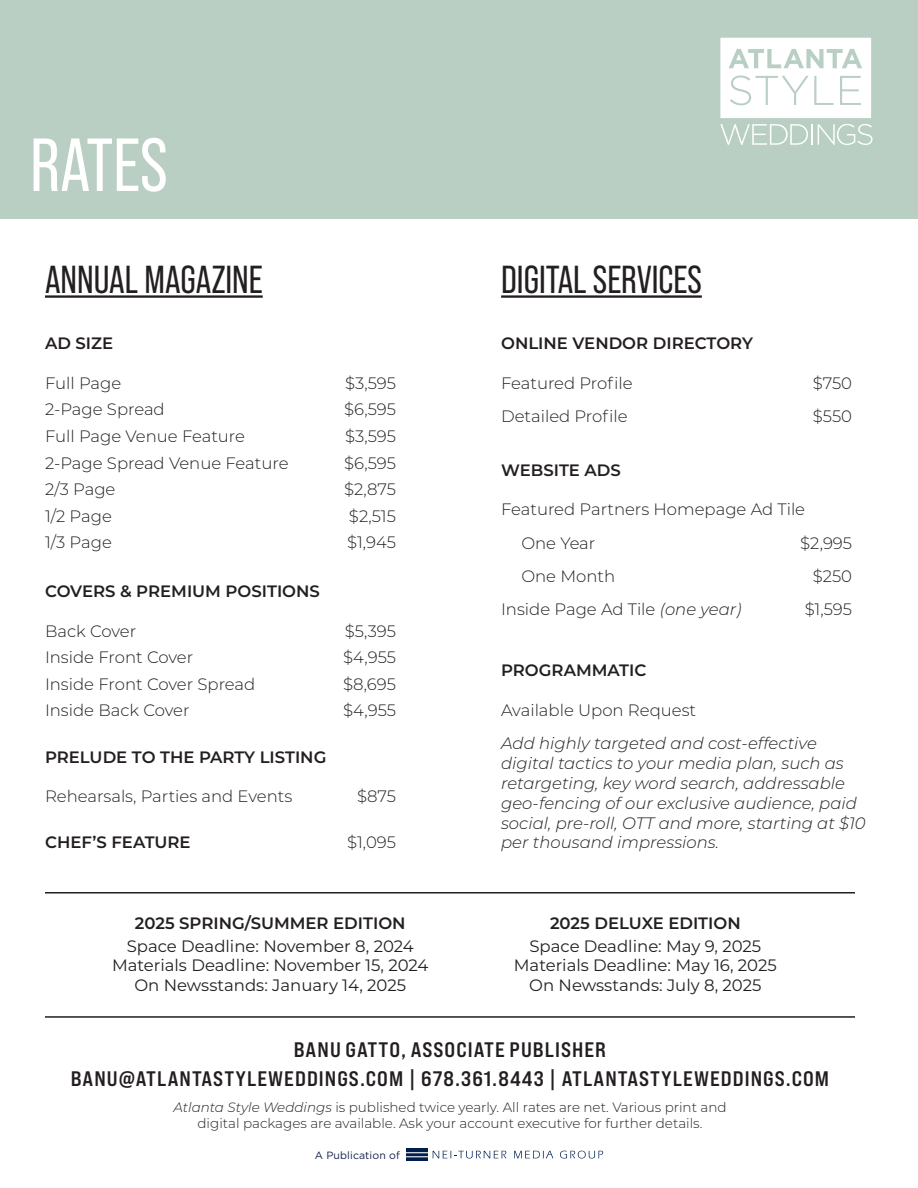
<style>
.page{position:relative;width:918px;height:1188px;background:#fff}
.page>*{position:absolute;margin:0;border:0;box-sizing:border-box;transform-origin:0 0}
.t1{font:75px "Bebas Neue Pro";color:#fff}
.t2{font:39px "Bebas Neue Pro";color:#231f20}
.t3{font:21px/28.5px "Bebas Neue Pro Exp Bd";letter-spacing:.05em;color:#231f20;text-align:center}
.t4{font:300 16.5px/33.3px "Montserrat";color:#231f20}
.t5{font:italic 300 16.5px/19.8px "Montserrat";color:#231f20}
.t6{font:16.5px/19.5px "Montserrat";color:#231f20;text-align:center}
.t7{font:600 16.5px "Montserrat";color:#231f20}
.t8{font:300 13.5px/16.2px "Montserrat";color:#231f20;text-align:center}
.t9{font:10.5px "Gotham";letter-spacing:.01em;color:#13214a}
.s1{font-style:italic}
</style>
<div class="page">
<div style="left:0;top:0;width:918px;height:218px;background:#bacfc4"></div>
<hr style="left:45px;top:295px;width:218px;height:3px;background:#231f20">
<hr style="left:501px;top:295px;width:201px;height:3px;background:#231f20">
<svg style="left:720px;top:124px;width:88px;height:21px"></svg>
<hr style="left:811px;top:124px;width:2px;height:21px;background:#fff">
<svg style="left:818px;top:124px;width:55px;height:21px"></svg>
<svg style="left:720px;top:38px;width:151px;height:80px;background:#f4f7f6"></svg>
<hr style="left:45px;top:892px;width:810px;height:2px;background:#231f20">
<hr style="left:45px;top:1016px;width:810px;height:2px;background:#231f20">
<div style="left:406px;top:1149px;width:22px;height:12px;background:#001e4d"></div>
<svg style="left:406px;top:1151px;width:101px;height:7px"></svg>
<svg style="left:514px;top:1151px;width:39px;height:7px"></svg>
<svg style="left:560px;top:1151px;width:43px;height:7px"></svg>
<h1 class="t1" style="left:30px;top:123px;width:139px">RATES</h1>
<h2 class="t2" style="left:45px;top:258px;width:219px">ANNUAL MAGAZINE</h2>
<h2 class="t2" style="left:501px;top:258px;width:202px">DIGITAL SERVICES</h2>
<p class="t7" style="left:45px;top:332px;width:70px">AD SIZE</p>
<p class="t4" style="left:45px;top:366px;width:78px">Full Page</p>
<p class="t4" style="left:345px;top:366px;width:52px">$3,595</p>
<p class="t4" style="left:45px;top:392px;width:121px">2-Page Spread</p>
<p class="t4" style="left:344px;top:392px;width:53px">$6,595</p>
<p class="t4" style="left:45px;top:419px;width:202px">Full Page Venue Feature</p>
<p class="t4" style="left:345px;top:419px;width:52px">$3,595</p>
<p class="t4" style="left:45px;top:446px;width:245px">2-Page Spread Venue Feature</p>
<p class="t4" style="left:344px;top:446px;width:53px">$6,595</p>
<p class="t4" style="left:45px;top:472px;width:72px">2/3 Page</p>
<p class="t4" style="left:344px;top:472px;width:53px">$2,875</p>
<p class="t4" style="left:45px;top:499px;width:68px">1/2 Page</p>
<p class="t4" style="left:349px;top:499px;width:49px">$2,515</p>
<p class="t4" style="left:45px;top:525px;width:68px">1/3 Page</p>
<p class="t4" style="left:347px;top:525px;width:50px">$1,945</p>
<p class="t7" style="left:45px;top:579px;width:276px">COVERS &amp; PREMIUM POSITIONS</p>
<p class="t4" style="left:45px;top:613px;width:93px">Back Cover</p>
<p class="t4" style="left:345px;top:613px;width:53px">$5,395</p>
<p class="t4" style="left:45px;top:640px;width:150px">Inside Front Cover</p>
<p class="t4" style="left:343px;top:640px;width:54px">$4,955</p>
<p class="t4" style="left:45px;top:667px;width:212px">Inside Front Cover Spread</p>
<p class="t4" style="left:343px;top:667px;width:54px">$8,695</p>
<p class="t4" style="left:45px;top:693px;width:146px">Inside Back Cover</p>
<p class="t4" style="left:343px;top:693px;width:54px">$4,955</p>
<p class="t7" style="left:45px;top:745px;width:283px">PRELUDE TO THE PARTY LISTING</p>
<p class="t4" style="left:45px;top:779px;width:249px">Rehearsals, Parties and Events</p>
<p class="t4" style="left:357px;top:779px;width:40px">$875</p>
<p class="t7" style="left:45px;top:831px;width:147px">CHEF’S FEATURE</p>
<p class="t4" style="left:347px;top:825px;width:50px">$1,095</p>
<p class="t7" style="left:501px;top:332px;width:254px">ONLINE VENDOR DIRECTORY</p>
<p class="t4" style="left:501px;top:366px;width:133px">Featured Profile</p>
<p class="t4" style="left:813px;top:366px;width:41px">$750</p>
<p class="t4" style="left:501px;top:399px;width:128px">Detailed Profile</p>
<p class="t4" style="left:813px;top:399px;width:41px">$550</p>
<p class="t7" style="left:501px;top:458px;width:121px">WEBSITE ADS</p>
<p class="t4" style="left:521px;top:492px;width:285px;text-indent:-20px">Featured Partners Homepage Ad Tile<br>One Year</p>
<p class="t4" style="left:800px;top:525px;width:53px">$2,995</p>
<p class="t4" style="left:521px;top:559px;width:95px">One Month</p>
<p class="t4" style="left:813px;top:559px;width:41px">$250</p>
<p class="t4" style="left:501px;top:592px;width:242px">Inside Page Ad Tile <span class="s1">(one year)</span></p>
<p class="t4" style="left:805px;top:592px;width:49px">$1,595</p>
<p class="t7" style="left:501px;top:659px;width:147px">PROGRAMMATIC</p>
<p class="t4" style="left:501px;top:693px;width:197px">Available Upon Request</p>
<p class="t5" style="left:501px;top:733px;width:366px">Add highly targeted and cost-effective digital tactics to your media plan, such as retargeting, key word search, addressable geo-fencing of our exclusive audience, paid social, pre-roll, OTT and more, starting at $10 per thousand impressions.</p>
<p class="t7" style="left:135px;top:911px;width:272px">2025 SPRING/SUMMER EDITION</p>
<p class="t7" style="left:550px;top:911px;width:192px">2025 DELUXE EDITION</p>
<p class="t6" style="left:514px;top:936px;width:264px">Space Deadline: May 9, 2025<br>Materials Deadline: May 16, 2025<br>On Newsstands: July 8, 2025</p>
<p class="t6" style="left:112px;top:936px;width:318px">Space Deadline: November 8, 2024<br>Materials Deadline: November 15, 2024<br>On Newsstands: January 14, 2025</p>
<p class="t3" style="left:71px;top:1035px;width:760px">BANU GATTO, ASSOCIATE PUBLISHER<br>BANU@ATLANTASTYLEWEDDINGS.COM | 678.361.8443 | ATLANTASTYLEWEDDINGS.COM</p>
<p class="t8" style="left:173px;top:1099px;width:555px"><span class="s1">Atlanta Style Weddings</span> is published twice yearly. All rates are net. Various print and digital packages are available. Ask your account executive for further details.</p>
<p class="t9" style="left:315px;top:1148px;width:87px">A Publication of</p>
</div>
